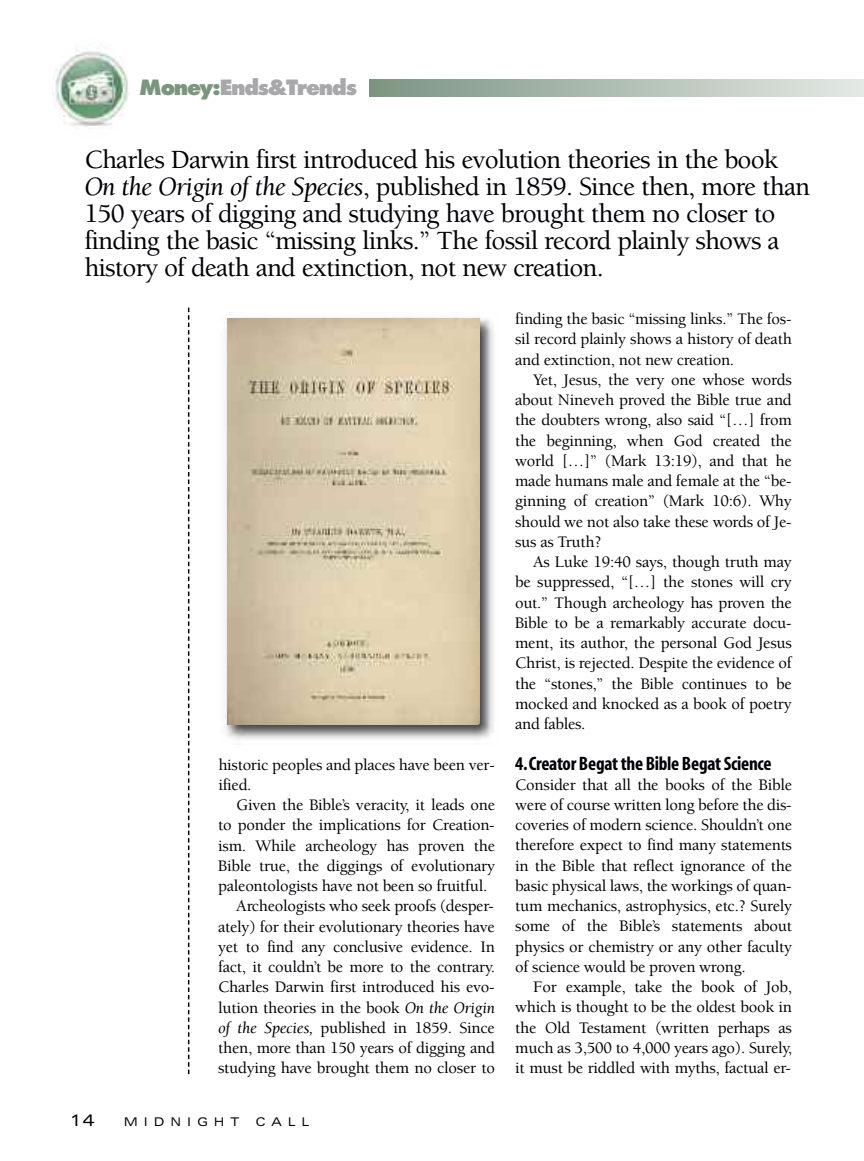
<style>
.page{position:relative;width:864px;height:1161px;background:#fff}
.page>*{position:absolute;margin:0;border:0;box-sizing:border-box;transform-origin:0 0}
.t1{font:500 27px/27px "Berkeley";letter-spacing:-.03em;color:#000006}
.t2{font:800 23.1px "Futura T";letter-spacing:-.055em;color:#a8a8aa}
.t3{font:700 condensed 19.5px "Myriad";letter-spacing:-.015em;color:#000006}
.t4{font:500 16.5px/20.2px "Berkeley";letter-spacing:-.015em;color:#000006;text-align:justify}
.t5{font:expanded 16.5px "Zurich BT";color:#000006}
.t6{font:expanded 12px "Zurich BT";letter-spacing:.505em;color:#000006}
.s1{color:#7c9581}
.s2{font-weight:400;font-style:italic}
</style>
<div class="page">
<div style="left:370px;top:80px;width:494px;height:16px;background:linear-gradient(to right,#7c9581,#e4e9e5)"></div>
<img style="left:52px;top:39px;width:79px;height:102px;border-radius:50%">
<svg style="left:188px;top:308px;width:1px;height:766px"></svg>
<img style="left:225px;top:317px;width:269px;height:423px">
<img style="left:227px;top:318px;width:252px;height:407px">
<h2 class="t2" style="left:139px;top:73px;width:219px"><span class="s1">Money:</span>Ends&amp;Trends</h2>
<p class="t1" style="left:84px;top:148px;width:727px">Charles Darwin first introduced his evolution theories in the book <span class="s2">On the Origin of the Species</span>, published in 1859. Since then, more than 150 years of digging and studying have brought them no closer to finding the basic “missing links.” The fossil record plainly shows a history of death and extinction, not new creation.</p>
<p class="t4" style="left:218px;top:756px;width:278px">historic peoples and places have been ver&shy;ified.</p>
<p class="t4" style="left:236px;top:796px;width:260px">Given the Bible’s veracity, it leads one</p>
<p class="t4" style="left:218px;top:816px;width:278px">to ponder the implications for Creation-</p>
<p class="t4" style="left:218px;top:837px;width:278px">ism. While archeology has proven the</p>
<p class="t4" style="left:218px;top:857px;width:278px">Bible true, the diggings of evolutionary</p>
<p class="t4" style="left:218px;top:877px;width:271px">paleontologists have not been so fruitful.</p>
<p class="t4" style="left:236px;top:897px;width:259px">Archeologists who seek proofs (desper-</p>
<p class="t4" style="left:218px;top:918px;width:278px">ately) for their evolutionary theories have</p>
<p class="t4" style="left:218px;top:938px;width:278px">yet to find any conclusive evidence. In</p>
<p class="t4" style="left:218px;top:958px;width:278px">fact, it couldn’t be more to the contrary.</p>
<p class="t4" style="left:218px;top:978px;width:278px">Charles Darwin first introduced his evo-</p>
<p class="t4" style="left:218px;top:999px;width:278px">lution theories in the book <span class="s2">On the Origin</span></p>
<p class="t4" style="left:218px;top:1019px;width:278px"><span class="s2">of the Species,</span> published in 1859. Since</p>
<p class="t4" style="left:218px;top:1039px;width:278px">then, more than 150 years of digging and</p>
<p class="t4" style="left:218px;top:1059px;width:278px">studying have brought them no closer to</p>
<p class="t5" style="left:70px;top:1114px;width:27px">14</p>
<p class="t6" style="left:124px;top:1117px;width:117px">MIDNIGHT</p>
<p class="t6" style="left:256px;top:1117px;width:55px">CALL</p>
<p class="t4" style="left:515px;top:310px;width:278px">finding the basic “missing links.” The fos&shy;sil record plainly shows a history of death and extinction, not new creation.</p>
<p class="t4" style="left:515px;top:371px;width:278px;text-indent:18px">Yet, Jesus, the very one whose words about Nineveh proved the Bible true and the doubters wrong, also said “[…] from the beginning, when God created the world […]” (Mark 13:19), and that he made humans male and female at the “be&shy;ginning of creation” (Mark 10:6). Why should we not also take these words of Je&shy;sus as Truth?</p>
<p class="t4" style="left:515px;top:553px;width:278px;text-indent:18px">As Luke 19:40 says, though truth may be suppressed, “[…] the stones will cry out.” Though archeology has proven the Bible to be a remarkably accurate docu&shy;ment, its author, the personal God Jesus Christ, is rejected. Despite the evidence of the “stones,” the Bible continues to be mocked and knocked as a book of poetry and fables.</p>
<p class="t3" style="left:515px;top:756px;width:258px">4.Creator Begatthe Bible BegatScience</p>
<p class="t4" style="left:515px;top:776px;width:278px">Consider that all the books of the Bible were of course written long before the dis&shy;coveries of modern science. Shouldn’t one therefore expect to find many statements in the Bible that reflect ignorance of the basic physical laws, the workings of quan&shy;tum mechanics, astrophysics, etc.? Surely some of the Bible’s statements about physics or chemistry or any other faculty of science would be proven wrong.</p>
<p class="t4" style="left:515px;top:978px;width:278px;text-indent:18px">For example, take the book of Job, which is thought to be the oldest book in the Old Testament (written perhaps as much as 3,500 to 4,000 years ago). Surely, it must be riddled with myths, factual er-</p>
</div>
